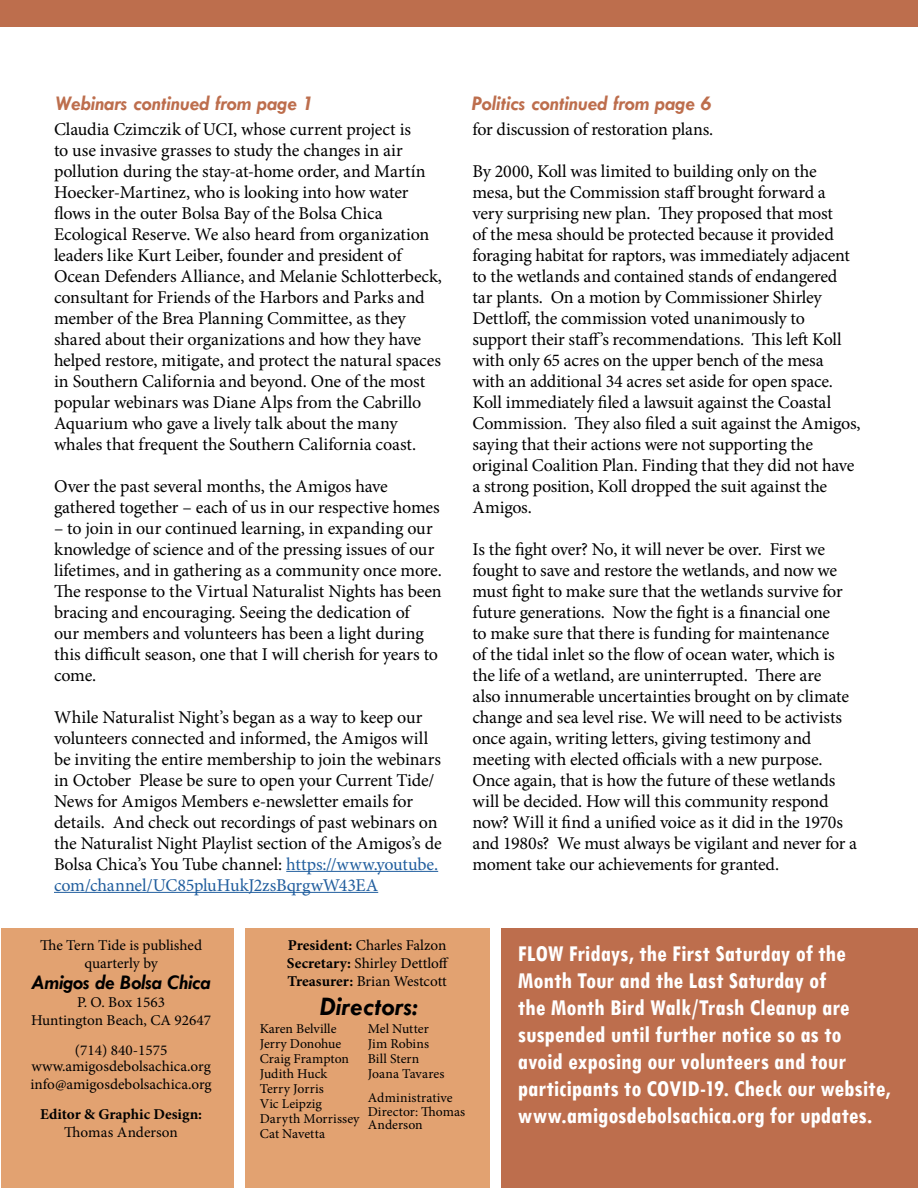
<style>
.page{position:relative;width:918px;height:1188px;background:#fff}
.page>*{position:absolute;margin:0;border:0;box-sizing:border-box;transform-origin:0 0}
.t1{font:italic 700 27px "Tw Cen";color:#000}
.t2{font:700 condensed 24px/27px "Tw Cen";color:#fff}
.t3{font:italic 700 21px "Tw Cen";letter-spacing:-.005em;color:#bd6e4d}
.t4{font:italic 700 21px "Tw Cen";letter-spacing:-.005em;color:#000}
.t5{font:18px/21px "Minion Pro";letter-spacing:-.01em;color:#000}
.t6{font:15px/18px "Minion Pro";color:#000;text-align:center}
.t7{font:700 15px "Minion Pro";color:#000}
.t8{font:13.5px/15px "Minion Pro";color:#000}
.s1{color:#215e9e}
.s2{font-weight:700}
</style>
<div class="page">
<div style="left:0;top:0;width:918px;height:27px;background:#bd6e4d"></div>
<div style="left:501px;top:928px;width:417px;height:260px;background:#bd6e4d"></div>
<div style="left:1px;top:928px;width:233px;height:260px;background:#e2a271"></div>
<div style="left:246px;top:928px;width:244px;height:260px;background:#e2a271"></div>
<hr style="left:286px;top:871px;width:152px;height:1px;background:#215e9e">
<hr style="left:54px;top:892px;width:324px;height:1px;background:#215e9e">
<p class="t3" style="left:55px;top:91px;width:260px">Webinars continued from page 1</p>
<p class="t3" style="left:472px;top:91px;width:241px">Politics continued from page 6</p>
<p class="t5" style="left:472px;top:118px;width:242px">for discussion of restoration plans.</p>
<p class="t5" style="left:472px;top:160px;width:390px">By 2000, Koll was limited to building only on the mesa, but the Commission staff brought forward a very surprising new plan. They proposed that most<br>of the mesa should be protected because it provided foraging habitat for raptors, was immediately adjacent to the wetlands and contained stands of endangered tar plants. On a motion by Commissioner Shirley Dettloff, the commission voted unanimously to support their staff’s recommendations. This left Koll with only 65 acres on the upper bench of the mesa<br>with an additional 34 acres set aside for open space.<br>Koll immediately filed a lawsuit against the Coastal Commission. They also filed a suit against the Amigos, saying that their actions were not supporting the original Coalition Plan. Finding that they did not have a strong position, Koll dropped the suit against the Amigos.</p>
<p class="t5" style="left:472px;top:539px;width:386px">Is the fight over? No, it will never be over. First we fought to save and restore the wetlands, and now we must fight to make sure that the wetlands survive for future generations. Now the fight is a financial one<br>to make sure that there is funding for maintenance<br>of the tidal inlet so the flow of ocean water, which is the life of a wetland, are uninterrupted. There are<br>also innumerable uncertainties brought on by climate change and sea level rise. We will need to be activists once again, writing letters, giving testimony and meeting with elected officials with a new purpose.<br>Once again, that is how the future of these wetlands will be decided. How will this community respond now? Will it find a unified voice as it did in the 1970s and 1980s? We must always be vigilant and never for a moment take our achievements for granted.</p>
<p class="t5" style="left:54px;top:118px;width:390px">Claudia Czimczik of UCI, whose current project is<br>to use invasive grasses to study the changes in air pollution during the stay-at-home order, and Martín Hoecker-Martinez, who is looking into how water flows in the outer Bolsa Bay of the Bolsa Chica Ecological Reserve. We also heard from organization leaders like Kurt Leiber, founder and president of Ocean Defenders Alliance, and Melanie Schlotterbeck, consultant for Friends of the Harbors and Parks and member of the Brea Planning Committee, as they shared about their organizations and how they have helped restore, mitigate, and protect the natural spaces in Southern California and beyond. One of the most popular webinars was Diane Alps from the Cabrillo Aquarium who gave a lively talk about the many whales that frequent the Southern California coast.</p>
<p class="t5" style="left:54px;top:476px;width:387px">Over the past several months, the Amigos have gathered together – each of us in our respective homes</p>
<p class="t5" style="left:54px;top:518px;width:389px">– to join in our continued learning, in expanding our knowledge of science and of the pressing issues of our lifetimes, and in gathering as a community once more.<br>The response to the Virtual Naturalist Nights has been bracing and encouraging. Seeing the dedication of<br>our members and volunteers has been a light during this difficult season, one that I will cherish for years to come.</p>
<p class="t5" style="left:54px;top:707px;width:389px">While Naturalist Night’s began as a way to keep our volunteers connected and informed, the Amigos will be inviting the entire membership to join the webinars in October Please be sure to open your Current Tide/ News for Amigos Members e-newsletter emails for details. And check out recordings of past webinars on the Naturalist Night Playlist section of the Amigos’s de Bolsa Chica’s You Tube channel: <span class="s1">https://www.youtube. com/channel/UC85pluHukJ2zsBqrgwW43EA</span></p>
<p class="t6" style="left:40px;top:936px;width:164px">The Tern Tide is published quarterly by</p>
<p class="t4" style="left:32px;top:970px;width:181px">Amigos de Bolsa Chica</p>
<p class="t6" style="left:31px;top:993px;width:181px">P. O. Box 1563<br>Huntington Beach, CA 92647</p>
<p class="t6" style="left:31px;top:1042px;width:181px;line-height:16.5px">(714) 840-1575 www.amigosdebolsachica.org</p>
<p class="t6" style="left:30px;top:1076px;width:183px">info@amigosdebolsachica.org</p>
<p class="t7" style="left:40px;top:1104px;width:164px">Editor &amp; Graphic Design:</p>
<p class="t6" style="left:64px;top:1124px;width:115px">Thomas Anderson</p>
<p class="t6" style="left:287px;top:936px;width:163px;text-align:left"><span class="s2">President:</span> Charles Falzon<br><span class="s2">Secretary:</span> Shirley Dettloff<br><span class="s2">Treasurer:</span> Brian Westcott</p>
<h1 class="t1" style="left:320px;top:991px;width:99px">Directors:</h1>
<p class="t8" style="left:260px;top:1022px;width:101px">Karen Belville<br>Jerry Donohue<br>Craig Frampton<br>Judith Huck<br>Terry Jorris<br>Vic Leipzig<br>Daryth Morrissey<br>Cat Navetta</p>
<p class="t8" style="left:368px;top:1022px;width:78px">Mel Nutter<br>Jim Robins<br>Bill Stern<br>Joana Tavares</p>
<p class="t8" style="left:368px;top:1091px;width:99px;line-height:13.5px">Administrative<br>Director: Thomas<br>Anderson</p>
<p class="t2" style="left:518px;top:940px;width:374px">FLOW Fridays, the First Saturday of the Month Tour and the Last Saturday of<br>the Month Bird Walk/Trash Cleanup are suspended until further notice so as to avoid exposing our volunteers and tour participants to COVID-19. Check our website, www.amigosdebolsachica.org for updates.</p>
</div>
